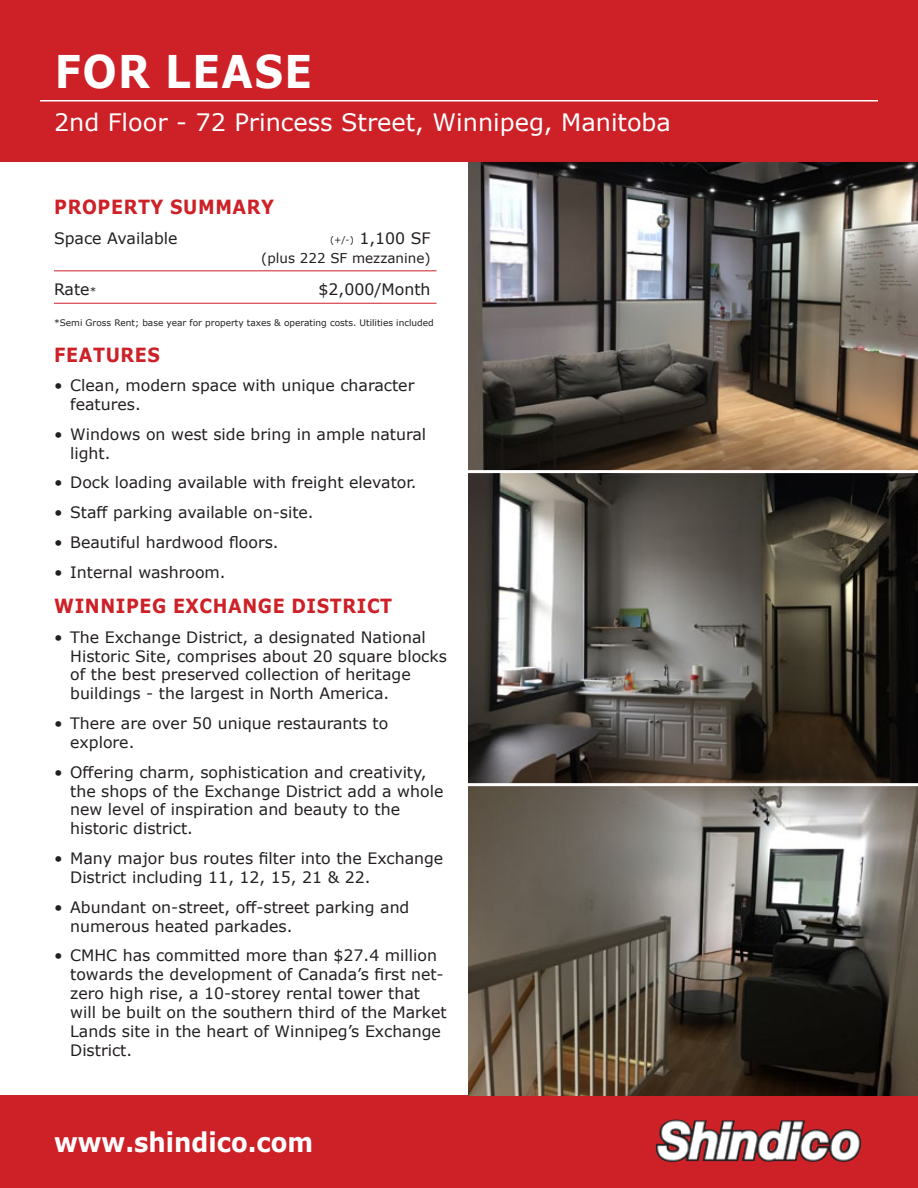
<style>
.page{position:relative;width:918px;height:1188px;background:#fff}
.page>*{position:absolute;margin:0;border:0;box-sizing:border-box;transform-origin:0 0}
.t1{font:700 45px "Verdana";letter-spacing:.035em;color:#fff;scale:.9 1}
.t2{font:700 27px "Verdana";color:#fff;scale:.9 1}
.t3{font:24px "Verdana";color:#fff}
.t4{font:700 19.5px "Verdana";letter-spacing:.035em;color:#cd2027;scale:.9 1}
.t5{font:15.75px/18.9px "Verdana";color:#231f20}
.t6{font:13.5px "Verdana";color:#231f20}
.t7{font:9px "Verdana";color:#231f20}
.s1{font-size:9px}
.s2{font-size:10.5px}
</style>
<div class="page">
<div style="left:0;top:0;width:918px;height:162px;background:#cd2027"></div>
<div style="left:0;top:1096px;width:918px;height:92px;background:#cd2027"></div>
<img style="left:655px;top:1120px;width:207px;height:42px">
<hr style="left:40px;top:100px;width:838px;height:1px;background:#fff">
<img style="left:468px;top:162px;width:450px;height:308px">
<svg style="left:468px;top:473px;width:450px;height:310px;background:#545049"></svg>
<svg style="left:468px;top:786px;width:450px;height:309px;background:#655f56"></svg>
<hr style="left:54px;top:271px;width:382px;height:1px;background:#cd2027">
<hr style="left:54px;top:303px;width:382px;height:1px;background:#cd2027">
<h1 class="t1" style="left:55px;top:40px;width:288px">FOR LEASE</h1>
<h3 class="t3" style="left:54px;top:106px;width:618px">2nd Floor - 72 Princess Street, Winnipeg, Manitoba</h3>
<p class="t4" style="left:54px;top:194px;width:246px">PROPERTY SUMMARY</p>
<p class="t5" style="left:54px;top:229px;width:125px">Space Available</p>
<p class="t5" style="left:330px;top:229px;width:102px"><span class="s1">(+/-)</span> 1,100 SF</p>
<p class="t6" style="left:261px;top:249px;width:171px">(plus 222 SF mezzanine)</p>
<p class="t5" style="left:54px;top:280px;width:44px">Rate<span class="s2">*</span></p>
<p class="t5" style="left:319px;top:280px;width:113px">$2,000/Month</p>
<p class="t7" style="left:54px;top:317px;width:381px">*Semi Gross Rent; base year for property taxes &amp; operating costs. Utilities included</p>
<p class="t4" style="left:54px;top:341px;width:119px">FEATURES</p>
<p class="t5" style="left:70px;top:376px;width:346px;text-indent:-16px">• Clean, modern space with unique character features.</p>
<p class="t5" style="left:70px;top:425px;width:358px;text-indent:-16px">• Windows on west side bring in ample natural light.</p>
<p class="t5" style="left:54px;top:473px;width:364px">• Dock loading available with freight elevator.</p>
<p class="t5" style="left:54px;top:503px;width:261px">• Staff parking available on-site.</p>
<p class="t5" style="left:54px;top:533px;width:226px">• Beautiful hardwood floors.</p>
<p class="t5" style="left:54px;top:562px;width:173px">• Internal washroom.</p>
<p class="t4" style="left:54px;top:592px;width:377px">WINNIPEG EXCHANGE DISTRICT</p>
<p class="t5" style="left:70px;top:627px;width:378px;text-indent:-16px">• The Exchange District, a designated National Historic Site, comprises about 20 square blocks of the best preserved collection of heritage buildings - the largest in North America.</p>
<p class="t5" style="left:70px;top:714px;width:320px;text-indent:-16px">• There are over 50 unique restaurants to explore.</p>
<p class="t5" style="left:70px;top:762px;width:375px;text-indent:-16px">• Offering charm, sophistication and creativity, the shops of the Exchange District add a whole new level of inspiration and beauty to the historic district.</p>
<p class="t5" style="left:70px;top:849px;width:375px;text-indent:-16px">• Many major bus routes filter into the Exchange<br>District including 11, 12, 15, 21 &amp; 22.</p>
<p class="t5" style="left:70px;top:897px;width:341px;text-indent:-16px">• Abundant on-street, off-street parking and numerous heated parkades.</p>
<p class="t5" style="left:70px;top:946px;width:378px;text-indent:-16px">• CMHC has committed more than $27.4 million towards the development of Canada’s first net&shy;zero high rise, a 10-storey rental tower that will be built on the southern third of the Market Lands site in the heart of Winnipeg’s Exchange District.</p>
<h2 class="t2" style="left:54px;top:1123px;width:289px">www.shindico.com</h2>
</div>
